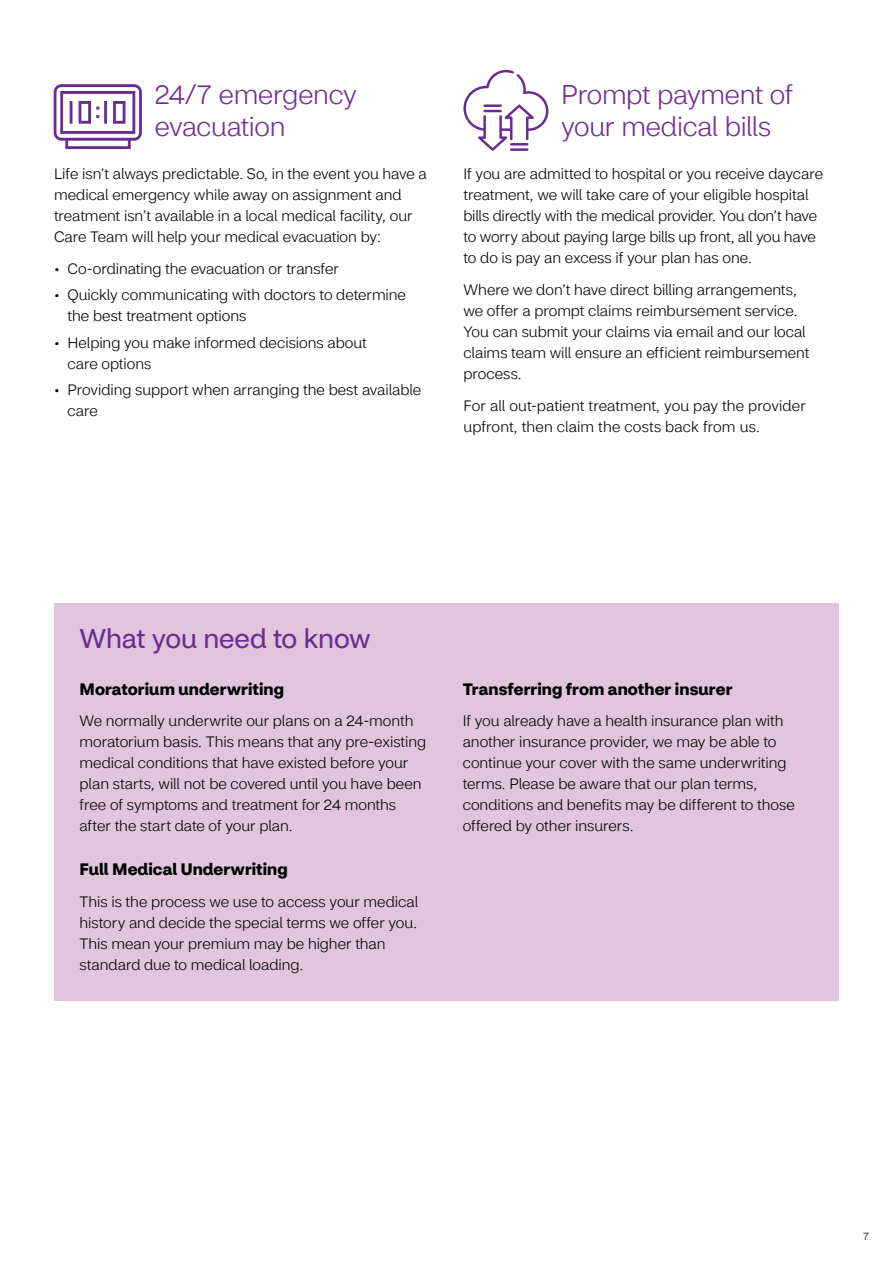
<style>
.page{position:relative;width:893px;height:1263px;background:#fff}
.page>*{position:absolute;margin:0;border:0;box-sizing:border-box;transform-origin:0 0}
.t1{font:300 27px/32.4px "CVS Health Sans";letter-spacing:-.015em;color:#712d91}
.t2{font:27px "CVS Health Sans";letter-spacing:-.005em;color:#6a2c91}
.t3{font:700 16.5px "CVS Health Sans";letter-spacing:.005em;color:#000}
.t4{font:300 15px/21px "CVS Health Sans";letter-spacing:-.005em;color:#000}
.t5{font:300 10.5px "CVS Health Sans";color:#000}
</style>
<div class="page">
<div style="left:54px;top:603px;width:785px;height:397px;background:#e1c5df"></div>
<svg style="left:54px;top:84px;width:88px;height:65px"></svg>
<svg style="left:463px;top:70px;width:85px;height:81px"></svg>
<hr style="left:483px;top:104px;width:19px;height:3px;background:#6a2c91">
<hr style="left:510px;top:143px;width:18px;height:3px;background:#6a2c91">
<hr style="left:510px;top:148px;width:18px;height:3px;background:#6a2c91">
<h3 class="t1" style="left:155px;top:79px;width:204px">24/7 emergency evacuation</h3>
<p class="t4" style="left:54px;top:163px;width:374px">Life isn’t always predictable. So, in the event you have a medical emergency while away on assignment and treatment isn’t available in a local medical facility, our Care Team will help your medical evacuation by:</p>
<p class="t4" style="left:54px;top:258px;width:286px">• Co-ordinating the evacuation or transfer</p>
<p class="t4" style="left:68px;top:285px;width:340px;text-indent:-14px">• Quickly communicating with doctors to determine the best treatment options</p>
<p class="t4" style="left:68px;top:332px;width:301px;text-indent:-14px">• Helping you make informed decisions about care options</p>
<p class="t4" style="left:68px;top:379px;width:355px;text-indent:-14px">• Providing support when arranging the best available care</p>
<h3 class="t1" style="left:561px;top:78px;width:234px">Prompt payment of your medical bills</h3>
<p class="t4" style="left:463px;top:163px;width:361px">If you are admitted to hospital or you receive daycare treatment, we will take care of your eligible hospital bills directly with the medical provider. You don’t have to worry about paying large bills up front, all you have to do is pay an excess if your plan has one.</p>
<p class="t4" style="left:463px;top:279px;width:348px">Where we don’t have direct billing arrangements, we offer a prompt claims reimbursement service.<br>You can submit your claims via email and our local claims team will ensure an efficient reimbursement process.</p>
<p class="t4" style="left:463px;top:395px;width:344px">For all out-patient treatment, you pay the provider upfront, then claim the costs back from us.</p>
<h3 class="t2" style="left:80px;top:622px;width:293px">What you need to know</h3>
<h4 class="t3" style="left:80px;top:678px;width:206px">Moratorium underwriting</h4>
<p class="t4" style="left:80px;top:711px;width:348px">We normally underwrite our plans on a 24-month moratorium basis. This means that any pre-existing medical conditions that have existed before your plan starts, will not be covered until you have been free of symptoms and treatment for 24 months after the start date of your plan.</p>
<h4 class="t3" style="left:80px;top:859px;width:210px">Full Medical Underwriting</h4>
<p class="t4" style="left:80px;top:891px;width:340px">This is the process we use to access your medical history and decide the special terms we offer you.<br>This mean your premium may be higher than standard due to medical loading.</p>
<h4 class="t3" style="left:463px;top:678px;width:271px">Transferring from another insurer</h4>
<p class="t4" style="left:463px;top:711px;width:334px">If you already have a health insurance plan with another insurance provider, we may be able to continue your cover with the same underwriting terms. Please be aware that our plan terms, conditions and benefits may be different to those offered by other insurers.</p>
<p class="t5" style="left:863px;top:1230px;width:7px">7</p>
</div>
